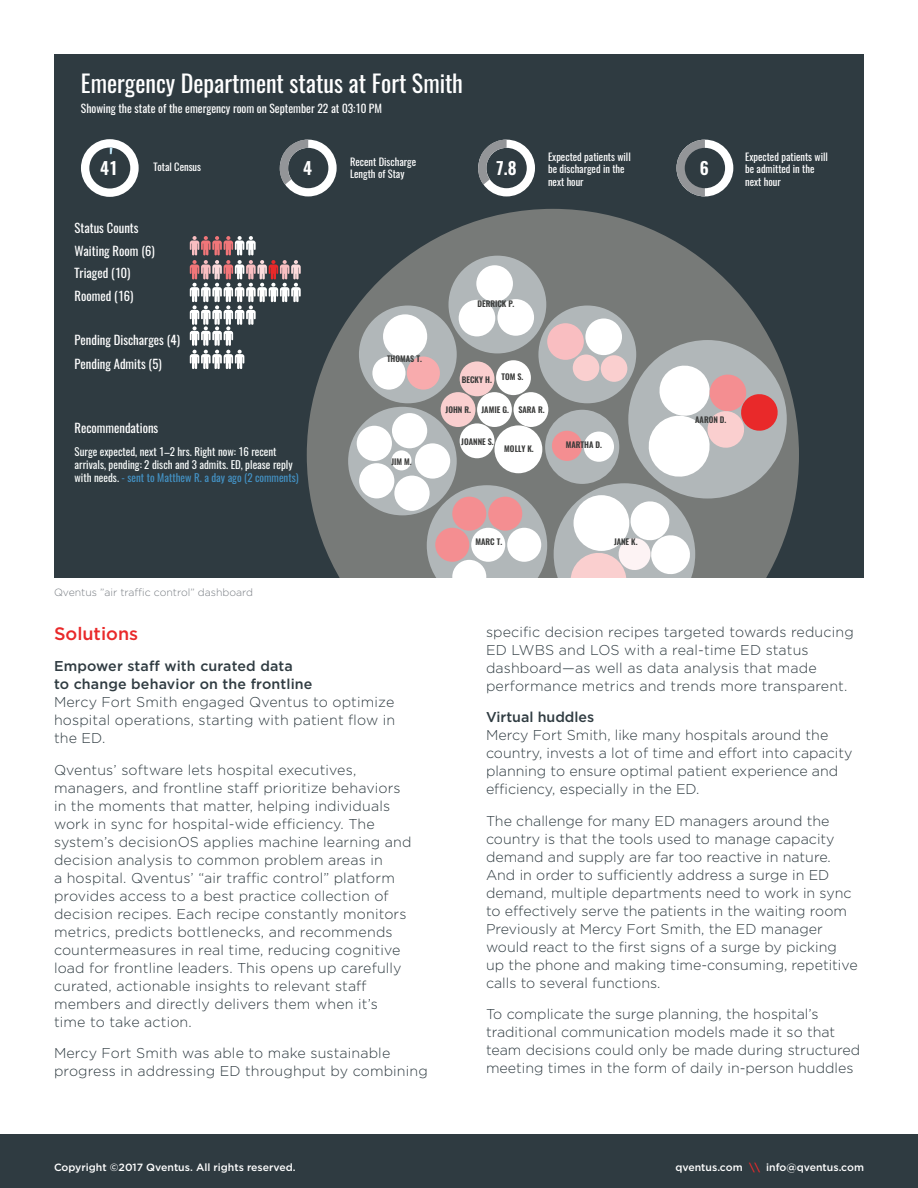
<style>
.page{position:relative;width:918px;height:1188px;background:#fff}
.page>*{position:absolute;margin:0;border:0;box-sizing:border-box;transform-origin:0 0}
.t1{font:24px "Oswald";color:#fff}
.t2{font:500 18px "Gotham";color:#e9292a}
.t3{font:600 17.25px "Oswald";color:#fff}
.t4{font:300 14.25px/18px "Gotham";color:#2f3b41}
.t5{font:500 14.25px/18px "Gotham";letter-spacing:.01em;color:#2f3b41}
.t6{font:12.6px/23px "Oswald";color:#fff}
.t7{font:11.55px "Oswald";color:#fff}
.t8{font:10.95px/13px "Oswald";color:#f9fcfb}
.t9{font:10.5px/12.5px "Oswald";color:#fff}
.t10{font:500 10.5px "Gotham";color:#fff}
.t11{font:300 10.5px "Gotham";color:#787d83}
.t12{font:600 8.1px "Oswald";color:#393a39}
.s1{color:#4391c3}
.s2{color:#e9292a}
</style>
<div class="page">
<div style="left:0;top:1134px;width:918px;height:54px;background:#2f3b41"></div>
<div style="left:54px;top:54px;width:810px;height:524px;background:#2f3b41"></div>
<svg style="left:307px;top:209px;width:492px;height:369px;fill:#777a78"></svg>
<div style="left:359px;top:306px;width:98px;height:97px;background:#b1b7b9;border-radius:50%"></div>
<div style="left:449px;top:256px;width:97px;height:97px;background:#b1b7b9;border-radius:50%"></div>
<div style="left:538px;top:306px;width:98px;height:97px;background:#b1b7b9;border-radius:50%"></div>
<div style="left:545px;top:410px;width:74px;height:74px;background:#b1b7b9;border-radius:50%"></div>
<div style="left:348px;top:407px;width:109px;height:108px;background:#b1b7b9;border-radius:50%"></div>
<div style="left:628px;top:340px;width:159px;height:159px;background:#b1b7b9;border-radius:50%"></div>
<svg style="left:554px;top:364px;width:225px;height:214px"></svg>
<svg style="left:427px;top:485px;width:120px;height:93px"></svg>
<div style="left:392px;top:413px;width:35px;height:35px;background:#fff;border-radius:50%"></div>
<div style="left:391px;top:450px;width:20px;height:20px;background:#fff;border-radius:50%"></div>
<div style="left:359px;top:463px;width:35px;height:35px;background:#fff;border-radius:50%"></div>
<div style="left:357px;top:426px;width:35px;height:35px;background:#fff;border-radius:50%"></div>
<div style="left:415px;top:443px;width:35px;height:36px;background:#fff;border-radius:50%"></div>
<div style="left:394px;top:476px;width:36px;height:35px;background:#fff;border-radius:50%"></div>
<div style="left:383px;top:314px;width:44px;height:45px;background:#fff;border-radius:50%"></div>
<div style="left:407px;top:357px;width:33px;height:33px;background:#f8abad;border-radius:50%"></div>
<div style="left:372px;top:357px;width:34px;height:33px;background:#fff;border-radius:50%"></div>
<div style="left:497px;top:299px;width:37px;height:37px;background:#fff;border-radius:50%"></div>
<div style="left:585px;top:319px;width:37px;height:36px;background:#fff;border-radius:50%"></div>
<div style="left:547px;top:323px;width:37px;height:37px;background:#f9bec1;border-radius:50%"></div>
<div style="left:601px;top:355px;width:26px;height:27px;background:#facfcf;border-radius:50%"></div>
<div style="left:573px;top:355px;width:26px;height:26px;background:#facfcf;border-radius:50%"></div>
<div style="left:584px;top:432px;width:30px;height:30px;background:#fff;border-radius:50%"></div>
<div style="left:552px;top:431px;width:30px;height:30px;background:#f48e91;border-radius:50%"></div>
<div style="left:476px;top:265px;width:37px;height:37px;background:#fff;border-radius:50%"></div>
<div style="left:459px;top:300px;width:36px;height:36px;background:#fff;border-radius:50%"></div>
<div style="left:496px;top:360px;width:35px;height:35px;background:#fff;border-radius:50%"></div>
<div style="left:513px;top:392px;width:35px;height:35px;background:#fff;border-radius:50%"></div>
<div style="left:460px;top:423px;width:34px;height:35px;background:#fff;border-radius:50%"></div>
<div style="left:477px;top:392px;width:35px;height:35px;background:#fff;border-radius:50%"></div>
<div style="left:460px;top:361px;width:34px;height:35px;background:#facfcf;border-radius:50%"></div>
<div style="left:441px;top:392px;width:34px;height:35px;background:#facfcf;border-radius:50%"></div>
<div style="left:494px;top:425px;width:48px;height:48px;background:#fff;border-radius:50%"></div>
<svg style="left:190px;top:236px;width:111px;height:133px"></svg>
<div style="left:81px;top:139px;width:58px;height:58px;background:#fff;border-radius:50%"></div>
<div style="left:89px;top:148px;width:41px;height:40px;background:#2f3b41;border-radius:50%"></div>
<svg style="left:110px;top:148px;width:2px;height:6px"></svg>
<div style="left:280px;top:140px;width:57px;height:56px;background:#fff;border-radius:50%"></div>
<div style="left:288px;top:148px;width:40px;height:40px;background:#2f3b41;border-radius:50%"></div>
<svg style="left:279px;top:139px;width:29px;height:46px"></svg>
<div style="left:677px;top:140px;width:56px;height:56px;background:#fff;border-radius:50%"></div>
<svg style="left:677px;top:140px;width:28px;height:56px"></svg>
<div style="left:685px;top:148px;width:40px;height:40px;background:#2f3b41;border-radius:50%"></div>
<div style="left:478px;top:140px;width:57px;height:56px;background:#fff;border-radius:50%"></div>
<div style="left:486px;top:148px;width:41px;height:40px;background:#2f3b41;border-radius:50%"></div>
<svg style="left:478px;top:139px;width:29px;height:46px"></svg>
<h1 class="t1" style="left:81px;top:66px;width:383px">Emergency Department status at Fort Smith</h1>
<p class="t7" style="left:81px;top:101px;width:303px">Showing the state of the emergency room on September 22 at 03:10 PM</p>
<p class="t9" style="left:153px;top:161px;width:49px">Total Census</p>
<p class="t9" style="left:350px;top:155px;width:68px">Recent Discharge<br>Length of Stay</p>
<p class="t9" style="left:548px;top:150px;width:84px">Expected patients will be discharged in the next hour</p>
<p class="t9" style="left:745px;top:150px;width:84px">Expected patients will be admitted in the next hour</p>
<p class="t3" style="left:100px;top:156px;width:19px">41</p>
<p class="t3" style="left:303px;top:156px;width:10px">4</p>
<p class="t3" style="left:700px;top:156px;width:10px">6</p>
<p class="t3" style="left:496px;top:156px;width:22px">7.8</p>
<p class="t6" style="left:75px;top:216px;width:65px">Status Counts</p>
<p class="t6" style="left:75px;top:262px;width:60px">Triaged (10)<br>Roomed (16)</p>
<p class="t6" style="left:75px;top:328px;width:107px;line-height:23.7px">Pending Discharges (4)<br>Pending Admits (5)</p>
<p class="t6" style="left:75px;top:239px;width:82px">Waiting Room (6)</p>
<p class="t6" style="left:75px;top:416px;width:85px">Recommendations</p>
<p class="t8" style="left:75px;top:445px;width:226px">Surge expected, next 1–2 hrs. Right now: 16 recent arrivals, pending: 2 disch and 3 admits. ED, please reply with needs. <span class="s1">- sent to Matthew R. a day ago (2 comments)</span></p>
<p class="t12" style="left:387px;top:353px;width:36px">THOMAS T.</p>
<p class="t12" style="left:391px;top:456px;width:22px">JIM M.</p>
<p class="t12" style="left:477px;top:298px;width:38px">DERRICK P.</p>
<p class="t12" style="left:462px;top:374px;width:63px">BECKY H. TOM S.</p>
<p class="t12" style="left:446px;top:404px;width:27px">JOHN R.</p>
<p class="t12" style="left:482px;top:404px;width:65px">JAMIE G. SARA R.</p>
<p class="t12" style="left:504px;top:443px;width:31px">MOLLY K.</p>
<p class="t12" style="left:461px;top:436px;width:34px">JOANNE S.</p>
<p class="t12" style="left:566px;top:439px;width:38px">MARTHA D.</p>
<p class="t12" style="left:695px;top:414px;width:33px">AARON D.</p>
<p class="t11" style="left:54px;top:585px;width:200px">Qventus ”air traffic control” dashboard</p>
<p class="t2" style="left:54px;top:622px;width:86px">Solutions</p>
<p class="t5" style="left:54px;top:657px;width:260px">Empower staff with curated data<br>to change behavior on the frontline</p>
<p class="t4" style="left:54px;top:693px;width:343px;text-align:justify">Mercy Fort Smith engaged Qventus to optimize hospital operations, starting with patient flow in the ED.</p>
<p class="t4" style="left:54px;top:760px;width:359px">Qventus’ software lets hospital executives, managers, and frontline staff prioritize behaviors in the moments that matter, helping individuals work in sync for hospital-wide efficiency. The system’s decisionOS applies machine learning and decision analysis to common problem areas in<br>a hospital. Qventus’ “air traffic control” platform provides access to a best practice collection of decision recipes. Each recipe constantly monitors metrics, predicts bottlenecks, and recommends countermeasures in real time, reducing cognitive load for frontline leaders. This opens up carefully curated, actionable insights to relevant staff members and directly delivers them when it’s time to take action.</p>
<p class="t4" style="left:54px;top:1044px;width:375px">Mercy Fort Smith was able to make sustainable progress in addressing ED throughput by combining</p>
<p class="t12" style="left:475px;top:536px;width:28px">MARC T.</p>
<p class="t12" style="left:614px;top:536px;width:25px">JANE K.</p>
<p class="t4" style="left:486px;top:622px;width:369px">specific decision recipes targeted towards reducing ED LWBS and LOS with a real-time ED status dashboard—as well as data analysis that made performance metrics and trends more transparent.</p>
<p class="t5" style="left:486px;top:708px;width:110px">Virtual huddles</p>
<p class="t4" style="left:486px;top:726px;width:368px">Mercy Fort Smith, like many hospitals around the country, invests a lot of time and effort into capacity planning to ensure optimal patient experience and efficiency, especially in the ED.</p>
<p class="t4" style="left:486px;top:811px;width:373px">The challenge for many ED managers around the country is that the tools used to manage capacity demand and supply are far too reactive in nature.<br>And in order to sufficiently address a surge in ED demand, multiple departments need to work in sync to effectively serve the patients in the waiting room Previously at Mercy Fort Smith, the ED manager would react to the first signs of a surge by picking up the phone and making time-consuming, repetitive calls to several functions.</p>
<p class="t4" style="left:486px;top:1005px;width:376px">To complicate the surge planning, the hospital’s traditional communication models made it so that team decisions could only be made during structured meeting times in the form of daily in-person huddles</p>
<p class="t10" style="left:54px;top:1161px;width:243px">Copyright ©2017 Qventus. All rights reserved.</p>
<p class="t10" style="left:675px;top:1161px;width:190px">qventus.com <span class="s2">\\</span> info@qventus.com</p>
</div>
